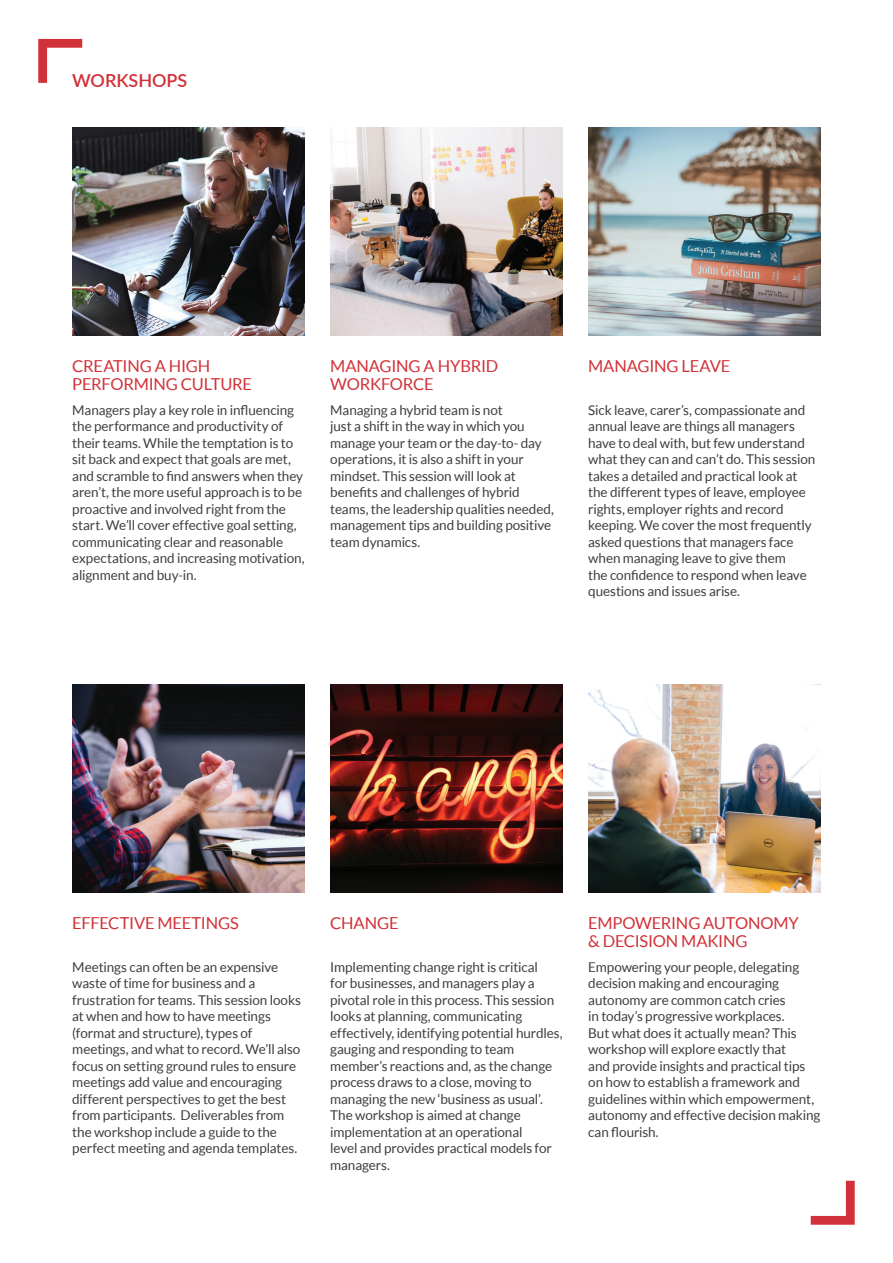
<style>
.page{position:relative;width:893px;height:1263px;background:#fff}
.page>*{position:absolute;margin:0;border:0;box-sizing:border-box;transform-origin:0 0}
.t1{font:600 18px "Lato";letter-spacing:-.005em;color:#d13138}
.t2{font:16.5px/18px "Lato";letter-spacing:-.01em;color:#d13138}
.t3{font:13.5px/16.5px "Lato";letter-spacing:-.01em;color:#3e3e3f}
</style>
<div class="page">
<svg style="left:811px;top:1181px;width:44px;height:44px"></svg>
<svg style="left:38px;top:39px;width:44px;height:44px"></svg>
<img style="left:72px;top:128px;width:233px;height:207px">
<img style="left:72px;top:685px;width:233px;height:207px">
<img style="left:330px;top:685px;width:233px;height:207px">
<img style="left:330px;top:128px;width:233px;height:207px">
<img style="left:588px;top:685px;width:233px;height:207px">
<img style="left:588px;top:128px;width:233px;height:207px">
<h1 class="t1" style="left:72px;top:67px;width:117px">WORKSHOPS</h1>
<p class="t2" style="left:72px;top:356px;width:181px">CREATING A HIGH<br>PERFORMING CULTURE</p>
<p class="t3" style="left:72px;top:401px;width:234px">Managers play a key role in influencing the performance and productivity of their teams. While the temptation is to sit back and expect that goals are met, and scramble to find answers when they aren’t, the more useful approach is to be proactive and involved right from the start. We’ll cover effective goal setting, communicating clear and reasonable expectations, and increasing motivation, alignment and buy-in.</p>
<p class="t2" style="left:330px;top:356px;width:170px">MANAGING A HYBRID<br>WORKFORCE</p>
<p class="t3" style="left:330px;top:401px;width:225px">Managing a hybrid team is not<br>just a shift in the way in which you manage your team or the day-to- day operations, it is also a shift in your mindset. This session will look at benefits and challenges of hybrid teams, the leadership qualities needed, management tips and building positive team dynamics.</p>
<p class="t2" style="left:588px;top:356px;width:144px">MANAGING LEAVE</p>
<p class="t3" style="left:588px;top:401px;width:229px">Sick leave, carer’s, compassionate and annual leave are things all managers have to deal with, but few understand what they can and can’t do. This session takes a detailed and practical look at the different types of leave, employee rights, employer rights and record keeping. We cover the most frequently asked questions that managers face when managing leave to give them<br>the confidence to respond when leave questions and issues arise.</p>
<p class="t2" style="left:72px;top:914px;width:168px">EFFECTIVE MEETINGS</p>
<p class="t3" style="left:72px;top:959px;width:230px">Meetings can often be an expensive waste of time for business and a frustration for teams. This session looks at when and how to have meetings (format and structure), types of meetings, and what to record. We’ll also focus on setting ground rules to ensure meetings add value and encouraging different perspectives to get the best from participants. Deliverables from the workshop include a guide to the perfect meeting and agenda templates.</p>
<p class="t2" style="left:330px;top:914px;width:70px">CHANGE</p>
<p class="t3" style="left:330px;top:959px;width:234px">Implementing change right is critical<br>for businesses, and managers play a pivotal role in this process. This session looks at planning, communicating effectively, identifying potential hurdles, gauging and responding to team member’s reactions and, as the change process draws to a close, moving to managing the new ‘business as usual’.<br>The workshop is aimed at change implementation at an operational<br>level and provides practical models for managers.</p>
<p class="t2" style="left:588px;top:914px;width:212px">EMPOWERING AUTONOMY &amp; DECISION MAKING</p>
<p class="t3" style="left:588px;top:959px;width:234px">Empowering your people, delegating decision making and encouraging autonomy are common catch cries<br>in today’s progressive workplaces.<br>But what does it actually mean? This workshop will explore exactly that<br>and provide insights and practical tips on how to establish a framework and guidelines within which empowerment, autonomy and effective decision making can flourish.</p>
</div>
